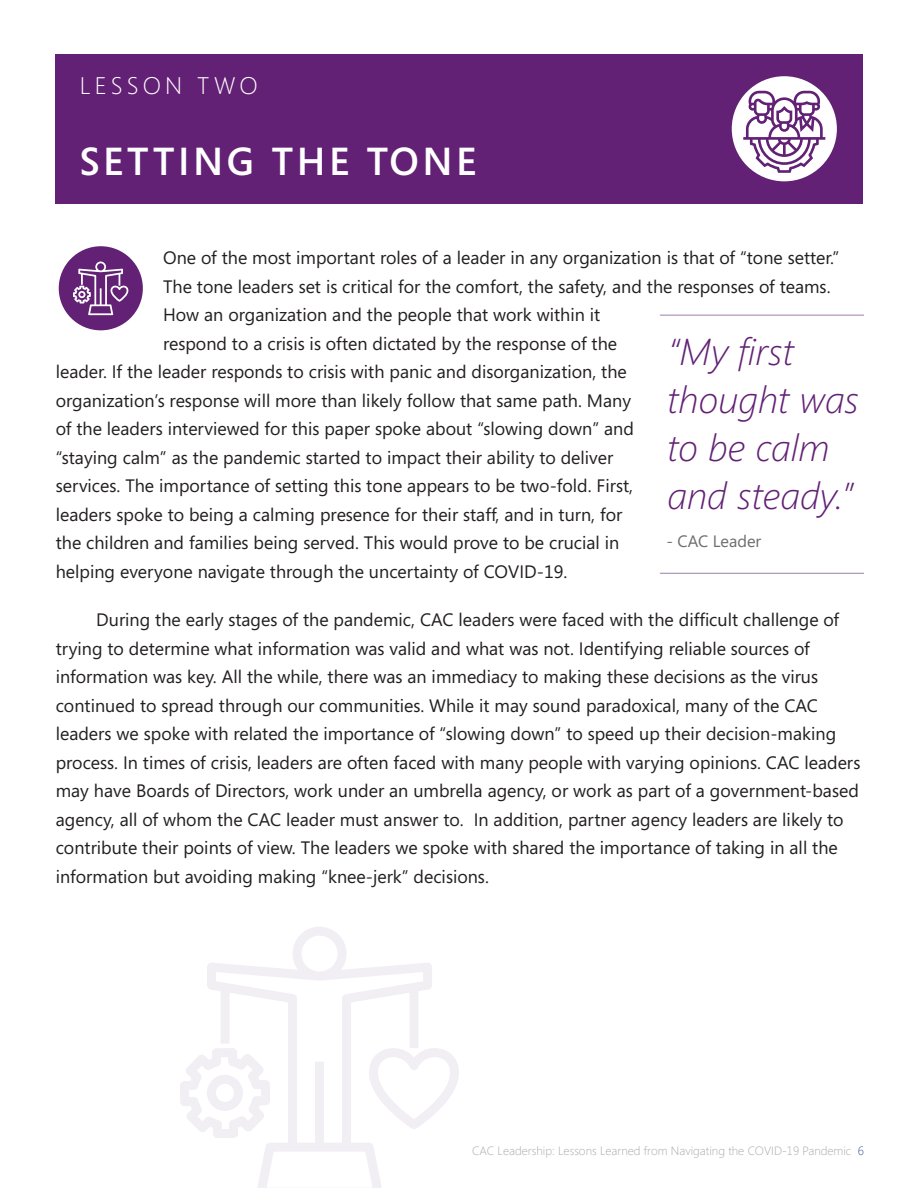
<style>
.page{position:relative;width:918px;height:1188px;background:#fff}
.page>*{position:absolute;margin:0;border:0;box-sizing:border-box;transform-origin:0 0}
.t1{font:600 39px "Segoe";letter-spacing:.09em;color:#fff}
.quote_italic_purple{font:italic 300 37.5px/48px "Segoe";color:#622175}
.t2{font:300 24px "Segoe";letter-spacing:.17em;color:#fff}
.body_text{font:18px/28.5px "Segoe";color:#231f20}
.body_text_no_indent{font:18px "Segoe";color:#231f20}
.t3{font:16.5px "Segoe";color:#6c6d70}
.t4{font:300 12px "Segoe";color:#a8a9ad}
.s1{color:#3b5195}
</style>
<div class="page">
<svg style="left:180px;top:1055px;width:27px;height:77px"></svg>
<svg style="left:207px;top:927px;width:225px;height:261px"></svg>
<svg style="left:369px;top:1047px;width:90px;height:82px"></svg>
<div style="left:55px;top:54px;width:808px;height:150px;background:#622175"></div>
<div style="left:732px;top:76px;width:105px;height:105px;background:#fff;border-radius:50%"></div>
<div style="left:59px;top:246px;width:84px;height:84px;background:#622175;border-radius:50%"></div>
<svg style="left:743px;top:91px;width:82px;height:82px"></svg>
<svg style="left:73px;top:262px;width:55px;height:53px"></svg>
<hr style="left:660px;top:315px;width:204px;height:1px;background:#9d7fac">
<hr style="left:660px;top:573px;width:204px;height:1px;background:#9d7fac">
<p class="t2" style="left:80px;top:69px;width:180px">LESSON TWO</p>
<p class="t1" style="left:80px;top:134px;width:398px">SETTING THE TONE</p>
<p class="body_text_no_indent" style="left:163px;top:246px;width:678px">One of the most important roles of a leader in any organization is that of “tone setter.”</p>
<p class="body_text_no_indent" style="left:163px;top:274px;width:669px">The tone leaders set is critical for the comfort, the safety, and the responses of teams.</p>
<p class="body_text_no_indent" style="left:163px;top:303px;width:439px">How an organization and the people that work within it</p>
<p class="body_text_no_indent" style="left:163px;top:331px;width:456px">respond to a crisis is often dictated by the response of the</p>
<p class="body_text_no_indent" style="left:56px;top:360px;width:573px">leader. If the leader responds to crisis with panic and disorganization, the</p>
<p class="body_text_no_indent" style="left:56px;top:388px;width:577px">organization’s response will more than likely follow that same path. Many</p>
<p class="body_text_no_indent" style="left:56px;top:417px;width:580px">of the leaders interviewed for this paper spoke about “slowing down” and</p>
<p class="body_text_no_indent" style="left:56px;top:445px;width:559px">“staying calm” as the pandemic started to impact their ability to deliver</p>
<p class="body_text_no_indent" style="left:56px;top:474px;width:579px">services. The importance of setting this tone appears to be two-fold. First,</p>
<p class="body_text_no_indent" style="left:56px;top:502px;width:568px">leaders spoke to being a calming presence for their staff, and in turn, for</p>
<p class="body_text_no_indent" style="left:56px;top:531px;width:565px">the children and families being served. This would prove to be crucial in</p>
<p class="body_text_no_indent" style="left:56px;top:559px;width:513px">helping everyone navigate through the uncertainty of COVID-19.</p>
<p class="body_text" style="left:56px;top:605px;width:806px;text-indent:40px">During the early stages of the pandemic, CAC leaders were faced with the difficult challenge of trying to determine what information was valid and what was not. Identifying reliable sources of information was key. All the while, there was an immediacy to making these decisions as the virus continued to spread through our communities. While it may sound paradoxical, many of the CAC leaders we spoke with related the importance of “slowing down” to speed up their decision-making process. In times of crisis, leaders are often faced with many people with varying opinions. CAC leaders may have Boards of Directors, work under an umbrella agency, or work as part of a government-based agency, all of whom the CAC leader must answer to. In addition, partner agency leaders are likely to contribute their points of view. The leaders we spoke with shared the importance of taking in all the information but avoiding making “knee-jerk” decisions.</p>
<p class="quote_italic_purple" style="left:667px;top:327px;width:193px">“My first thought was to be calm and steady.”</p>
<p class="t3" style="left:666px;top:530px;width:96px">- CAC Leader</p>
<p class="t4" style="left:472px;top:1143px;width:393px">CAC Leadership: Lessons Learned from Navigating the COVID-19 Pandemic <span class="s1">6</span></p>
</div>
